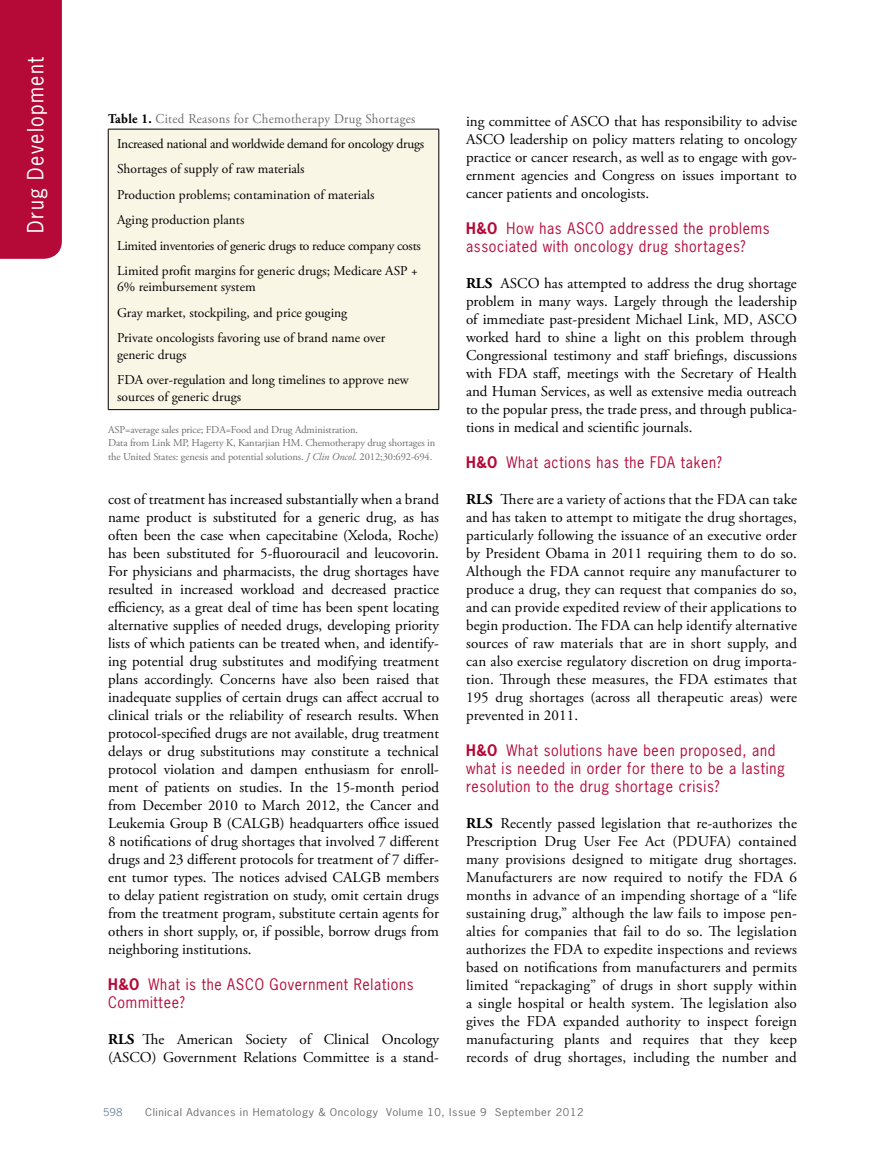
<style>
.page{position:relative;width:878px;height:1175px;background:#fff}
.page>*{position:absolute;margin:0;border:0;box-sizing:border-box;transform-origin:0 0}
.t1{font:21px "News Gothic Std";letter-spacing:.07em;color:#fff;scale:.95 1}
.t2{font:15px/18px "Adobe Garamond Pro";color:#000;text-align:justify}
.t3{font:15px/18px "News Gothic Std";letter-spacing:.05em;color:#b50938;scale:.95 1}
.t4{font:13.5px/25.3px "Adobe Garamond Pro";color:#000}
.t5{font:10.5px/13.5px "Adobe Garamond Pro";letter-spacing:-.01em;color:#6d6e71}
.t6{font:10.2px "News Gothic Std";letter-spacing:.05em;color:#6d6e71;scale:1.11 1}
.t7{font:10.2px "News Gothic Std";color:#738ba5;scale:1.11 1}
.s1{font-weight:700}
.s2{color:#6d6e71}
.s3{font-style:italic}
</style>
<div class="page">
<div style="left:0;top:0;width:62px;height:259px;background:#b50938"></div>
<div style="left:108px;top:129px;width:331px;height:280px;background:#faf6e6"></div>
<hr style="left:108px;top:129px;width:331px;height:1px;background:#000">
<hr style="left:108px;top:129px;width:1px;height:280px;background:#000">
<hr style="left:438px;top:129px;width:1px;height:280px;background:#000">
<hr style="left:108px;top:409px;width:331px;height:1px;background:#000">
<h1 class="t1" style="left:22px;top:233px;width:187px;rotate:-90deg">Drug Development</h1>
<p class="t4" style="left:117px;top:106px;width:309px;text-indent:-9px"><span class="s1">Table 1.</span> <span class="s2">Cited Reasons for Chemotherapy Drug Shortages </span>Increased national and worldwide demand for oncology drugs Shortages of supply of raw materials<br>Production problems; contamination of materials<br>Aging production plants<br>Limited inventories of generic drugs to reduce company costs Limited profit margins for generic drugs; Medicare ASP +</p>
<p class="t4" style="left:117px;top:275px;width:270px">6% reimbursement system<br>Gray market, stockpiling, and price gouging<br>Private oncologists favoring use of brand name over</p>
<p class="t4" style="left:117px;top:342px;width:293px">generic drugs<br>FDA over-regulation and long timelines to approve new</p>
<p class="t4" style="left:117px;top:384px;width:125px">sources of generic drugs</p>
<p class="t5" style="left:108px;top:423px;width:329px">ASP=average sales price; FDA=Food and Drug Administration.<br>Data from Link MP, Hagerty K, Kantarjian HM. Chemotherapy drug shortages in the United States: genesis and potential solutions. <span class="s3">J Clin Oncol</span>. 2012;30:692-694.</p>
<p class="t2" style="left:108px;top:491px;width:332px">cost of treatment has increased substantially when a brand name product is substituted for a generic drug, as has often been the case when capecitabine (Xeloda, Roche) has been substituted for 5-fluorouracil and leucovorin.<br>For physicians and pharmacists, the drug shortages have resulted in increased workload and decreased practice efficiency, as a great deal of time has been spent locating alternative supplies of needed drugs, developing priority lists of which patients can be treated when, and identify&shy;ing potential drug substitutes and modifying treatment plans accordingly. Concerns have also been raised that inadequate supplies of certain drugs can affect accrual to clinical trials or the reliability of research results. When protocol-specified drugs are not available, drug treatment delays or drug substitutions may constitute a technical protocol violation and dampen enthusiasm for enroll&shy;ment of patients on studies. In the 15-month period from December 2010 to March 2012, the Cancer and Leukemia Group B (CALGB) headquarters office issued 8 notifications of drug shortages that involved 7 different drugs and 23 different protocols for treatment of 7 differ&shy;ent tumor types. The notices advised CALGB members to delay patient registration on study, omit certain drugs from the treatment program, substitute certain agents for others in short supply, or, if possible, borrow drugs from neighboring institutions.</p>
<p class="t3" style="left:108px;top:975px;width:323px"><span class="s1">H&amp;O</span> What is the ASCO Government Relations<br>Committee?</p>
<p class="t2" style="left:108px;top:1031px;width:332px"><span class="s1">RLS</span> The American Society of Clinical Oncology (ASCO) Government Relations Committee is a stand-</p>
<p class="t2" style="left:466px;top:113px;width:332px">ing committee of ASCO that has responsibility to advise ASCO leadership on policy matters relating to oncology practice or cancer research, as well as to engage with gov&shy;ernment agencies and Congress on issues important to cancer patients and oncologists.</p>
<p class="t3" style="left:466px;top:219px;width:321px"><span class="s1">H&amp;O</span> How has ASCO addressed the problems associated with oncology drug shortages?</p>
<p class="t2" style="left:466px;top:275px;width:332px"><span class="s1">RLS</span> ASCO has attempted to address the drug shortage problem in many ways. Largely through the leadership of immediate past-president Michael Link, MD, ASCO worked hard to shine a light on this problem through Congressional testimony and staff briefings, discussions with FDA staff, meetings with the Secretary of Health and Human Services, as well as extensive media outreach to the popular press, the trade press, and through publica&shy;tions in medical and scientific journals.</p>
<p class="t3" style="left:466px;top:453px;width:271px"><span class="s1">H&amp;O</span> What actions has the FDA taken?</p>
<p class="t2" style="left:466px;top:491px;width:332px"><span class="s1">RLS</span> There are a variety of actions that the FDA can take and has taken to attempt to mitigate the drug shortages, particularly following the issuance of an executive order by President Obama in 2011 requiring them to do so.<br>Although the FDA cannot require any manufacturer to produce a drug, they can request that companies do so, and can provide expedited review of their applications to begin production. The FDA can help identify alternative sources of raw materials that are in short supply, and can also exercise regulatory discretion on drug importa&shy;tion. Through these measures, the FDA estimates that 195 drug shortages (across all therapeutic areas) were prevented in 2011.</p>
<p class="t3" style="left:466px;top:741px;width:337px"><span class="s1">H&amp;O</span> What solutions have been proposed, and what is needed in order for there to be a lasting resolution to the drug shortage crisis?</p>
<p class="t2" style="left:466px;top:815px;width:332px"><span class="s1">RLS</span> Recently passed legislation that re-authorizes the Prescription Drug User Fee Act (PDUFA) contained many provisions designed to mitigate drug shortages.<br>Manufacturers are now required to notify the FDA 6 months in advance of an impending shortage of a “life sustaining drug,” although the law fails to impose pen&shy;alties for companies that fail to do so. The legislation authorizes the FDA to expedite inspections and reviews based on notifications from manufacturers and permits limited “repackaging” of drugs in short supply within a single hospital or health system. The legislation also gives the FDA expanded authority to inspect foreign manufacturing plants and requires that they keep records of drug shortages, including the number and</p>
<p class="t7" style="left:103px;top:1105px;width:19px">598</p>
<p class="t6" style="left:145px;top:1105px;width:396px">Clinical Advances in Hematology &amp; Oncology Volume 10, Issue 9 September 2012</p>
</div>
